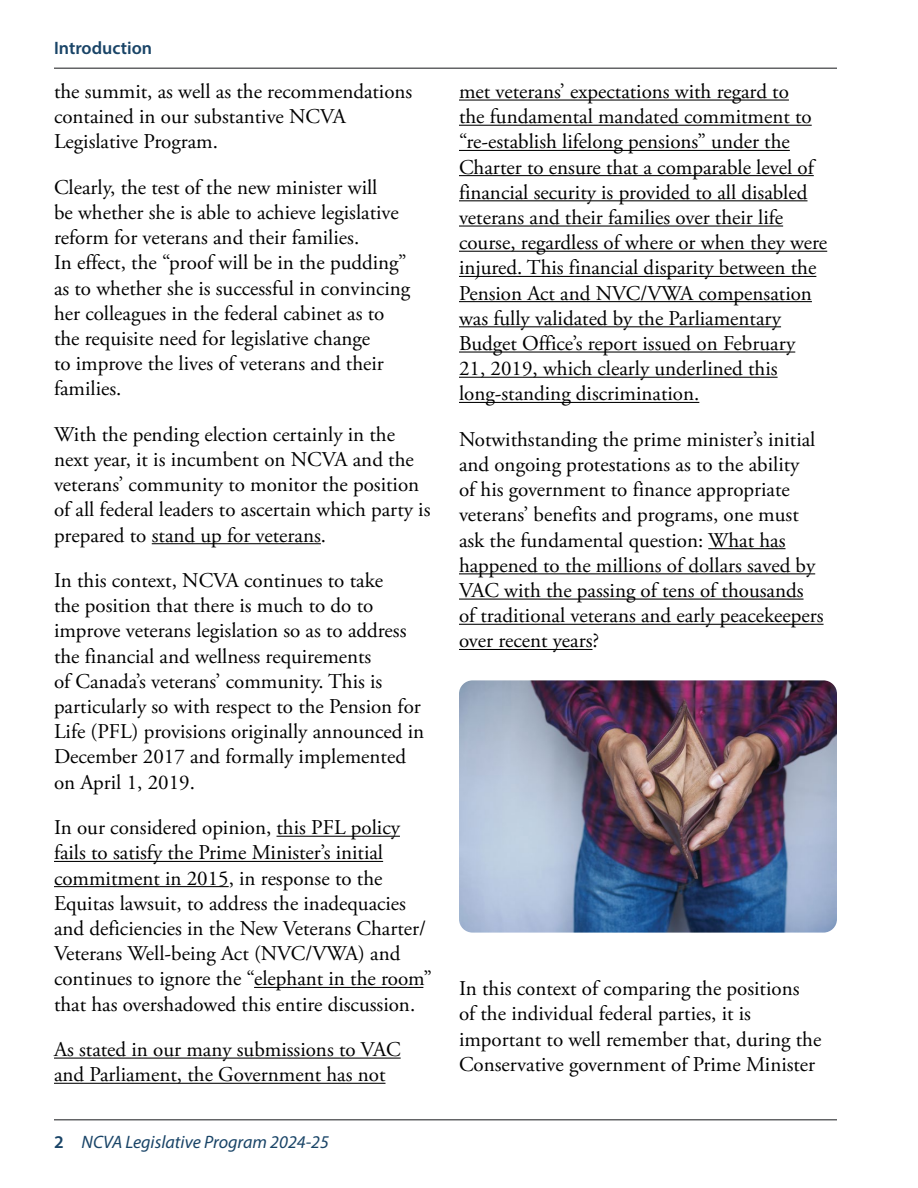
<style>
.page{position:relative;width:918px;height:1188px;background:#fff}
.page>*{position:absolute;margin:0;border:0;box-sizing:border-box;transform-origin:0 0}
.t1{font:21px/25.2px "Adobe Garamond Pro";color:#000}
.t2{font:italic 18px "Myriad Pro";color:#194467}
.t3{font:600 18px "Myriad Pro";color:#194467}
.s1{font-weight:600;font-style:normal}
</style>
<div class="page">
<hr style="left:54px;top:1119px;width:783px;height:1px;background:#636466">
<hr style="left:54px;top:67px;width:783px;height:2px;background:#636466">
<hr style="left:152px;top:543px;width:169px;height:1px;background:#000">
<hr style="left:277px;top:836px;width:123px;height:1px;background:#000">
<hr style="left:54px;top:861px;width:329px;height:1px;background:#000">
<hr style="left:54px;top:886px;width:175px;height:1px;background:#000">
<hr style="left:254px;top:987px;width:169px;height:1px;background:#000">
<hr style="left:54px;top:1058px;width:347px;height:1px;background:#000">
<hr style="left:54px;top:1083px;width:332px;height:1px;background:#000">
<hr style="left:459px;top:100px;width:330px;height:1px;background:#000">
<hr style="left:459px;top:125px;width:353px;height:1px;background:#000">
<hr style="left:459px;top:150px;width:331px;height:1px;background:#000">
<hr style="left:459px;top:175px;width:355px;height:1px;background:#000">
<hr style="left:459px;top:200px;width:349px;height:1px;background:#000">
<hr style="left:459px;top:226px;width:324px;height:1px;background:#000">
<hr style="left:459px;top:251px;width:368px;height:1px;background:#000">
<hr style="left:459px;top:276px;width:357px;height:1px;background:#000">
<hr style="left:459px;top:301px;width:353px;height:1px;background:#000">
<hr style="left:459px;top:326px;width:322px;height:1px;background:#000">
<hr style="left:459px;top:352px;width:336px;height:1px;background:#000">
<hr style="left:459px;top:377px;width:319px;height:1px;background:#000">
<hr style="left:459px;top:402px;width:240px;height:1px;background:#000">
<hr style="left:708px;top:548px;width:78px;height:1px;background:#000">
<hr style="left:459px;top:573px;width:356px;height:1px;background:#000">
<hr style="left:459px;top:599px;width:345px;height:1px;background:#000">
<hr style="left:459px;top:624px;width:365px;height:1px;background:#000">
<hr style="left:459px;top:649px;width:133px;height:1px;background:#000">
<img style="left:459px;top:680px;width:378px;height:253px">
<p class="t3" style="left:54px;top:37px;width:100px">Introduction</p>
<p class="t1" style="left:54px;top:79px;width:360px">the summit, as well as the recommendations contained in our substantive NCVA<br>Legislative Program.</p>
<p class="t1" style="left:54px;top:175px;width:358px">Clearly, the test of the new minister will<br>be whether she is able to achieve legislative reform for veterans and their families.<br>In effect, the “proof will be in the pudding” as to whether she is successful in convincing her colleagues in the federal cabinet as to the requisite need for legislative change<br>to improve the lives of veterans and their families.</p>
<p class="t1" style="left:54px;top:422px;width:378px">With the pending election certainly in the next year, it is incumbent on NCVA and the veterans’ community to monitor the position of all federal leaders to ascertain which party is prepared to stand up for veterans.</p>
<p class="t1" style="left:54px;top:569px;width:372px">In this context, NCVA continues to take<br>the position that there is much to do to improve veterans legislation so as to address the financial and wellness requirements<br>of Canada’s veterans’ community. This is particularly so with respect to the Pension for Life (PFL) provisions originally announced in December 2017 and formally implemented on April 1, 2019.</p>
<p class="t1" style="left:54px;top:816px;width:379px">In our considered opinion, this PFL policy fails to satisfy the Prime Minister’s initial commitment in 2015, in response to the Equitas lawsuit, to address the inadequacies and deficiencies in the New Veterans Charter/ Veterans Well‑being Act (NVC/VWA) and continues to ignore the “elephant in the room” that has overshadowed this entire discussion.</p>
<p class="t1" style="left:54px;top:1037px;width:348px">As stated in our many submissions to VAC and Parliament, the Government has not</p>
<p class="t2" style="left:54px;top:1130px;width:276px"><span class="s1">2</span> NCVA Legislative Program 2024-25</p>
<p class="t1" style="left:459px;top:79px;width:370px">met veterans’ expectations with regard to<br>the fundamental mandated commitment to “re‑establish lifelong pensions” under the Charter to ensure that a comparable level of financial security is provided to all disabled veterans and their families over their life course, regardless of where or when they were injured. This financial disparity between the Pension Act and NVC/VWA compensation was fully validated by the Parliamentary Budget Office’s report issued on February<br>21, 2019, which clearly underlined this long‑standing discrimination.</p>
<p class="t1" style="left:459px;top:427px;width:366px">Notwithstanding the prime minister’s initial and ongoing protestations as to the ability<br>of his government to finance appropriate veterans’ benefits and programs, one must ask the fundamental question: What has happened to the millions of dollars saved by VAC with the passing of tens of thousands of traditional veterans and early peacekeepers over recent years?</p>
<p class="t1" style="left:459px;top:977px;width:364px">In this context of comparing the positions<br>of the individual federal parties, it is important to well remember that, during the Conservative government of Prime Minister</p>
</div>
